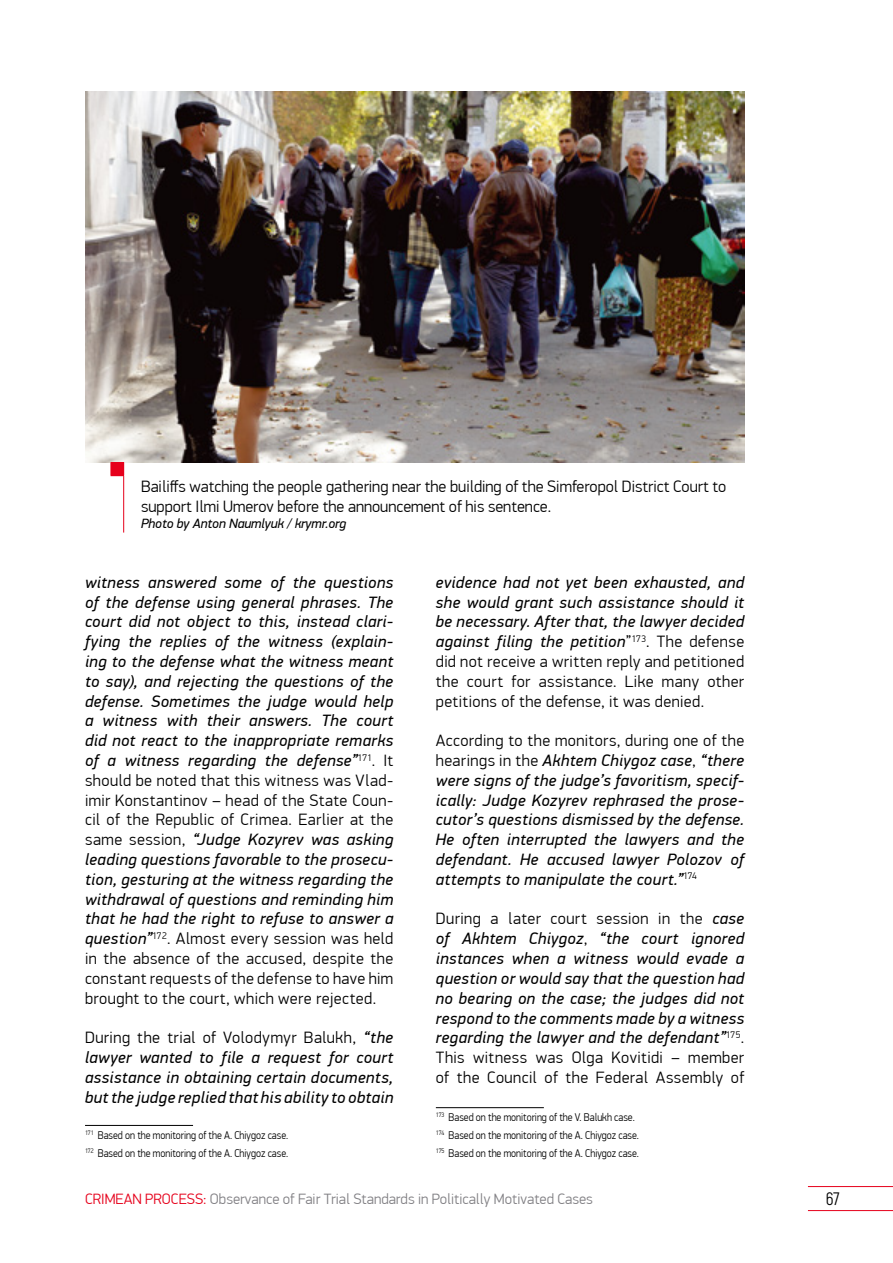
<style>
.page{position:relative;width:893px;height:1263px;background:#fff}
.page>*{position:absolute;margin:0;border:0;box-sizing:border-box;transform-origin:0 0}
.t1{font:18px "Akrobat";color:#000}
._0-Main{font:italic 16.5px/19.8px "PF Din Display Pro";letter-spacing:.03em;color:#000;text-align:justify}
.Podpis_Photo{font:300 16.5px/19.8px "PF Din Display Pro";color:#000}
.t2{font:300 15px "PF Din Display Pro";color:#818084}
.Podpis_Photo-2{font:italic 13.5px "PF Din Display Pro";color:#000}
._0-Snoska{font:300 11.25px "PF Din Display Pro";color:#000;scale:.9 1}
.s1{font-weight:300;font-style:normal}
.s2{color:#e6001b}
</style>
<div class="page">
<hr style="left:808px;top:1186px;width:85px;height:1px;background:#e6001b">
<hr style="left:808px;top:1210px;width:85px;height:1px;background:#e6001b">
<hr style="left:85px;top:1125px;width:108px;height:1px;background:#000">
<hr style="left:436px;top:1107px;width:108px;height:1px;background:#000">
<img style="left:85px;top:91px;width:659px;height:371px">
<svg style="left:111px;top:462px;width:13px;height:14px"></svg>
<hr style="left:123px;top:476px;width:1px;height:57px;background:#e6001b">
<p class="Podpis_Photo" style="left:141px;top:477px;width:587px">Bailiffs watching the people gathering near the building of the Simferopol District Court to support Ilmi Umerov before the announcement of his sentence.</p>
<p class="Podpis_Photo-2" style="left:141px;top:516px;width:207px">Photo by Anton Naumlyuk / krymr.org</p>
<p class="_0-Main" style="left:85px;top:572px;width:310px">witness answered some of the questions of the defense using general phrases. The court did not object to this, instead clari&shy;fying the replies of the witness (explain&shy;ing to the defense what the witness meant to say), and rejecting the questions of the defense. Sometimes the judge would help a witness with their answers. The court did not react to the inappropriate remarks of a witness regarding the defense”<sup>171</sup><span class="s1">. It should be noted that this witness was Vlad&shy;imir Konstantinov – head of the State Coun&shy;cil of the Republic of Crimea. Earlier at the same session,</span> “Judge Kozyrev was asking leading questions favorable to the prosecu&shy;tion, gesturing at the witness regarding the withdrawal of questions and reminding him that he had the right to refuse to answer a question”<sup>172</sup><span class="s1">. Almost every session was held in the absence of the accused, despite the constant requests of the defense to have him brought to the court, which were rejected.</span></p>
<p class="_0-Main" style="left:85px;top:1028px;width:310px"><span class="s1">During the trial of Volodymyr Balukh,</span> “the lawyer wanted to file a request for court assistance in obtaining certain documents, but the judge replied that his ability to obtain</p>
<p class="_0-Snoska" style="left:85px;top:1129px;width:227px"><sup>171</sup> Based on the monitoring of the A. Chiygoz case.</p>
<p class="_0-Snoska" style="left:85px;top:1146px;width:227px"><sup>172</sup> Based on the monitoring of the A. Chiygoz case.</p>
<p class="_0-Main" style="left:436px;top:572px;width:310px">evidence had not yet been exhausted, and she would grant such assistance should it be necessary. After that, the lawyer decided against filing the petition<span class="s1">”</span><sup>173</sup><span class="s1">. The defense did not receive a written reply and petitioned the court for assistance. Like many other petitions of the defense, it was denied.</span></p>
<p class="_0-Main" style="left:436px;top:731px;width:310px"><span class="s1">According to the monitors, during one of the hearings in the</span> Akhtem Chiygoz case<span class="s1">,</span> “there were signs of the judge’s favoritism, specif&shy;ically: Judge Kozyrev rephrased the prose&shy;cutor’s questions dismissed by the defense.<br>He often interrupted the lawyers and the defendant. He accused lawyer Polozov of attempts to manipulate the court.”<sup>174</sup></p>
<p class="_0-Main" style="left:436px;top:909px;width:310px"><span class="s1">During a later court session in the</span> case of Akhtem Chiygoz<span class="s1">,</span> “the court ignored instances when a witness would evade a question or would say that the question had no bearing on the case; the judges did not respond to the comments made by a witness regarding the lawyer and the defendant”<sup>175</sup><span class="s1">.<br>This witness was Olga Kovitidi – member of the Council of the Federal Assembly of</span></p>
<p class="_0-Snoska" style="left:436px;top:1111px;width:222px"><sup>173</sup> Based on the monitoring of the V. Balukh case.</p>
<p class="_0-Snoska" style="left:436px;top:1129px;width:227px"><sup>174</sup> Based on the monitoring of the A. Chiygoz case.</p>
<p class="_0-Snoska" style="left:436px;top:1146px;width:227px"><sup>175</sup> Based on the monitoring of the A. Chiygoz case.</p>
<p class="t2" style="left:85px;top:1190px;width:509px"><span class="s2">CRIMEAN PROCESS:</span> Observance of Fair Trial Standards in Politically Motivated Cases</p>
<p class="t1" style="left:826px;top:1188px;width:16px">67</p>
</div>
